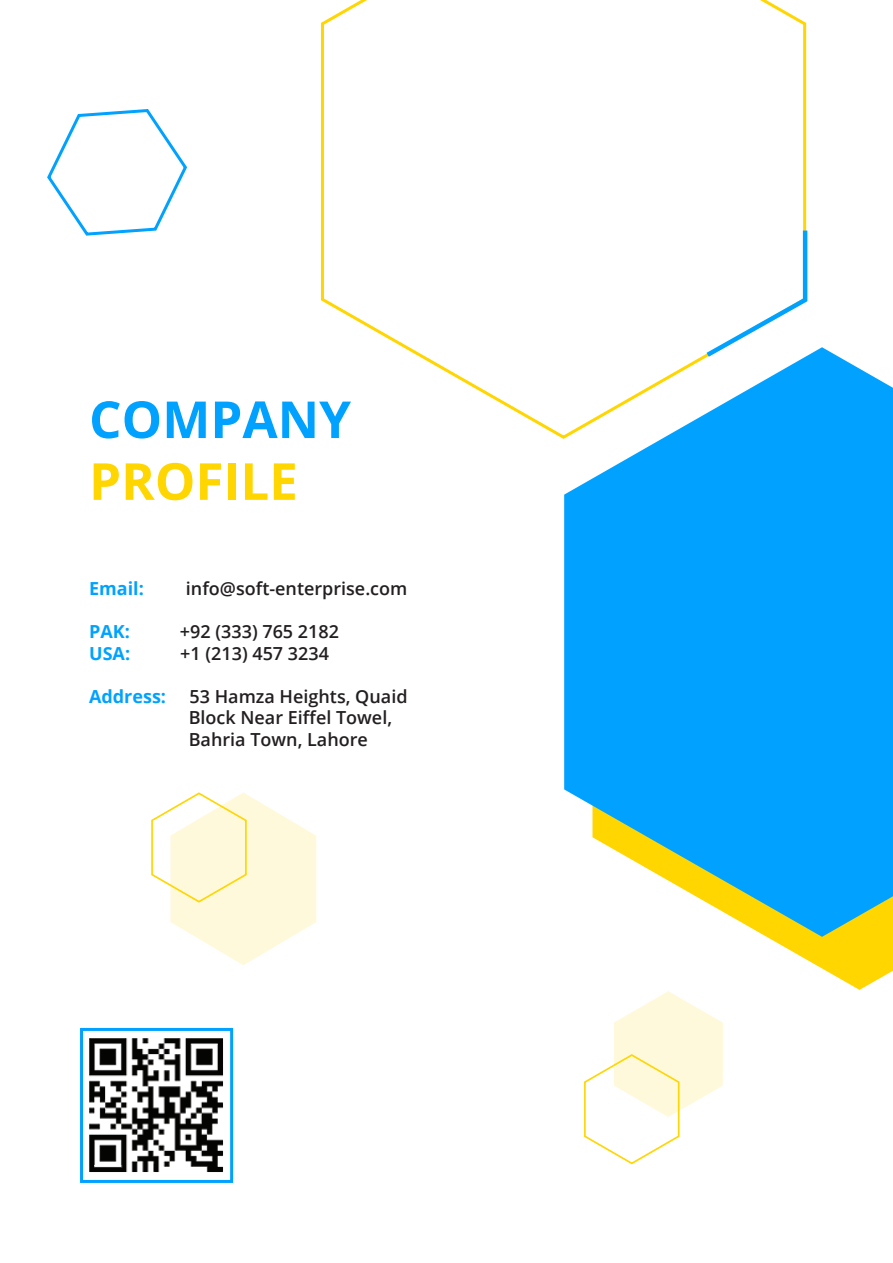
<style>
.page{position:relative;width:893px;height:1263px;background:#fff}
.page>*{position:absolute;margin:0;border:0;box-sizing:border-box;transform-origin:0 0}
.t1{font:700 51px/61.8px "Open Sans";color:#01a2ff}
.t2{font:600 18px/21.6px "Open Sans";color:#231f20}
.t3{font:700 18px "Open Sans";color:#01a2ff}
.s1{color:#ffd600}
</style>
<div class="page">
<svg style="left:767px;top:937px;width:126px;height:53px;fill:#ffd600"></svg>
<svg style="left:564px;top:347px;width:329px;height:590px;background:#26adf3"></svg>
<svg style="left:321px;top:0;width:488px;height:441px"></svg>
<svg style="left:47px;top:109px;width:140px;height:127px"></svg>
<svg style="left:702px;top:226px;width:108px;height:135px"></svg>
<img style="left:89px;top:1038px;width:135px;height:135px">
<svg style="left:151px;top:792px;width:165px;height:173px"></svg>
<svg style="left:584px;top:991px;width:139px;height:174px"></svg>
<div style="left:80px;top:1028px;width:153px;height:155px;border:3px solid #00a1ff"></div>
<p class="t1" style="left:89px;top:387px;width:263px">COMPANY<br><span class="s1">PROFILE</span></p>
<p class="t3" style="left:89px;top:576px;width:56px">Email:</p>
<p class="t2" style="left:186px;top:577px;width:223px">info@soft-enterprise.com</p>
<p class="t3" style="left:89px;top:619px;width:42px">PAK:</p>
<p class="t2" style="left:180px;top:621px;width:161px">+92 (333) 765 2182</p>
<p class="t3" style="left:89px;top:641px;width:43px">USA:</p>
<p class="t2" style="left:180px;top:642px;width:150px">+1 (213) 457 3234</p>
<p class="t3" style="left:89px;top:684px;width:79px">Address:</p>
<p class="t2" style="left:189px;top:685px;width:220px">53 Hamza Heights, Quaid</p>
<p class="t2" style="left:189px;top:706px;width:205px">Block Near Eiffel Towel,<br>Bahria Town, Lahore</p>
</div>
